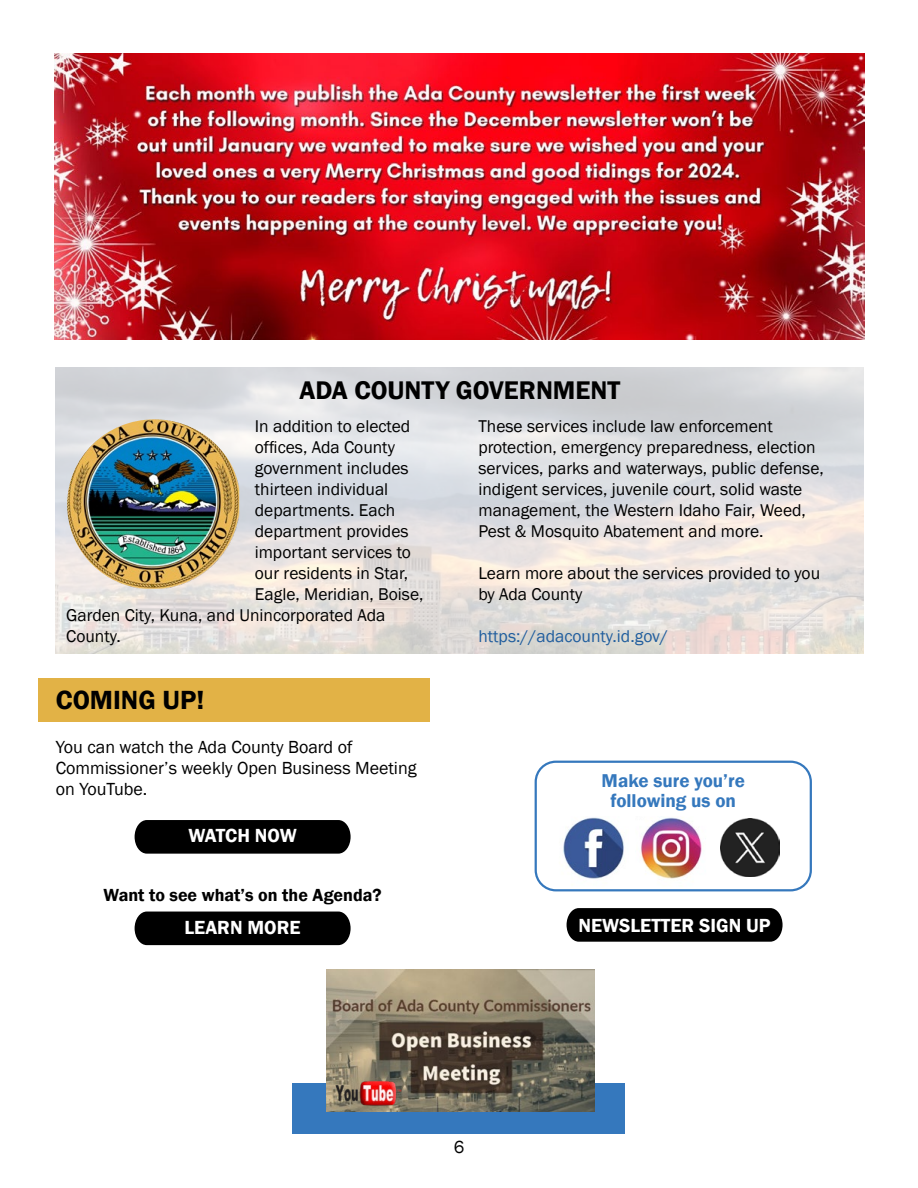
<style>
.page{position:relative;width:918px;height:1188px;background:#fff}
.page>*{position:absolute;margin:0;border:0;box-sizing:border-box;transform-origin:0 0}
.t1{font:600 27px "Franklin Gothic";color:#000}
.t2{font:600 26.25px "Franklin Gothic";color:#000}
.t3{font:600 19.5px "Franklin Gothic";color:#fff}
.t4{font:600 19.05px/20.2px "Franklin Gothic";color:#3578bd;text-align:center}
.t5{font:18px/21px "Franklin Gothic";color:#000}
.t6{font:600 18px "Franklin Gothic";color:#000}
.t7{font:17.55px/21px "Franklin Gothic";color:#000}
.t8{font:17.55px "Franklin Gothic";color:#215e9e}
</style>
<div class="page">
<img style="left:56px;top:368px;width:808px;height:286px">
<img style="left:67px;top:419px;width:172px;height:170px">
<img style="left:54px;top:54px;width:810px;height:286px">
<div style="left:38px;top:679px;width:391px;height:43px;background:#e2b246"></div>
<svg style="left:135px;top:820px;width:216px;height:34px;background:#090909"></svg>
<div style="left:135px;top:912px;width:216px;height:33px;background:#000"></div>
<div style="left:293px;top:1084px;width:332px;height:50px;background:#3578bd"></div>
<img style="left:327px;top:969px;width:267px;height:143px">
<img style="left:330px;top:1080px;width:77px;height:28px">
<svg style="left:567px;top:908px;width:216px;height:34px;background:#090909"></svg>
<img style="left:548px;top:817px;width:80px;height:75px">
<img style="left:635px;top:817px;width:81px;height:75px">
<img style="left:721px;top:818px;width:58px;height:59px">
<div style="left:535px;top:761px;width:277px;height:130px;border:2px solid #3578bd;border-radius:20px"></div>
<h2 class="t2" style="left:299px;top:374px;width:322px">ADA COUNTY GOVERNMENT</h2>
<p class="t7" style="left:255px;top:416px;width:157px">In addition to elected</p>
<p class="t7" style="left:255px;top:437px;width:142px">offices, Ada County</p>
<p class="t7" style="left:255px;top:458px;width:155px">government includes</p>
<p class="t7" style="left:255px;top:479px;width:135px">thirteen individual</p>
<p class="t7" style="left:255px;top:500px;width:142px">departments. Each</p>
<p class="t7" style="left:255px;top:521px;width:155px">department provides</p>
<p class="t7" style="left:255px;top:542px;width:158px">important services to</p>
<p class="t7" style="left:255px;top:563px;width:155px">our residents in Star,</p>
<p class="t7" style="left:255px;top:584px;width:170px">Eagle, Meridian, Boise,</p>
<p class="t7" style="left:66px;top:605px;width:321px">Garden City, Kuna, and Unincorporated Ada</p>
<p class="t7" style="left:66px;top:626px;width:56px">County.</p>
<p class="t7" style="left:478px;top:416px;width:347px">These services include law enforcement protection, emergency preparedness, election services, parks and waterways, public defense, indigent services, juvenile court, solid waste management, the Western Idaho Fair, Weed, Pest &amp; Mosquito Abatement and more.</p>
<p class="t7" style="left:478px;top:563px;width:343px">Learn more about the services provided to you by Ada County</p>
<p class="t8" style="left:478px;top:625px;width:191px">https://adacounty.id.gov/</p>
<h1 class="t1" style="left:56px;top:684px;width:150px">COMING UP!</h1>
<p class="t5" style="left:56px;top:737px;width:362px">You can watch the Ada County Board of<br>Commissioner’s weekly Open Business Meeting on YouTube.</p>
<p class="t3" style="left:188px;top:824px;width:110px">WATCH NOW</p>
<p class="t6" style="left:103px;top:884px;width:280px">Want to see what’s on the Agenda?</p>
<p class="t4" style="left:602px;top:771px;width:145px">Make sure you’re following us on</p>
<p class="t3" style="left:184px;top:915px;width:118px">LEARN MORE</p>
<p class="t3" style="left:578px;top:913px;width:194px">NEWSLETTER SIGN UP</p>
<p class="t5" style="left:454px;top:1137px;width:12px">6</p>
</div>
